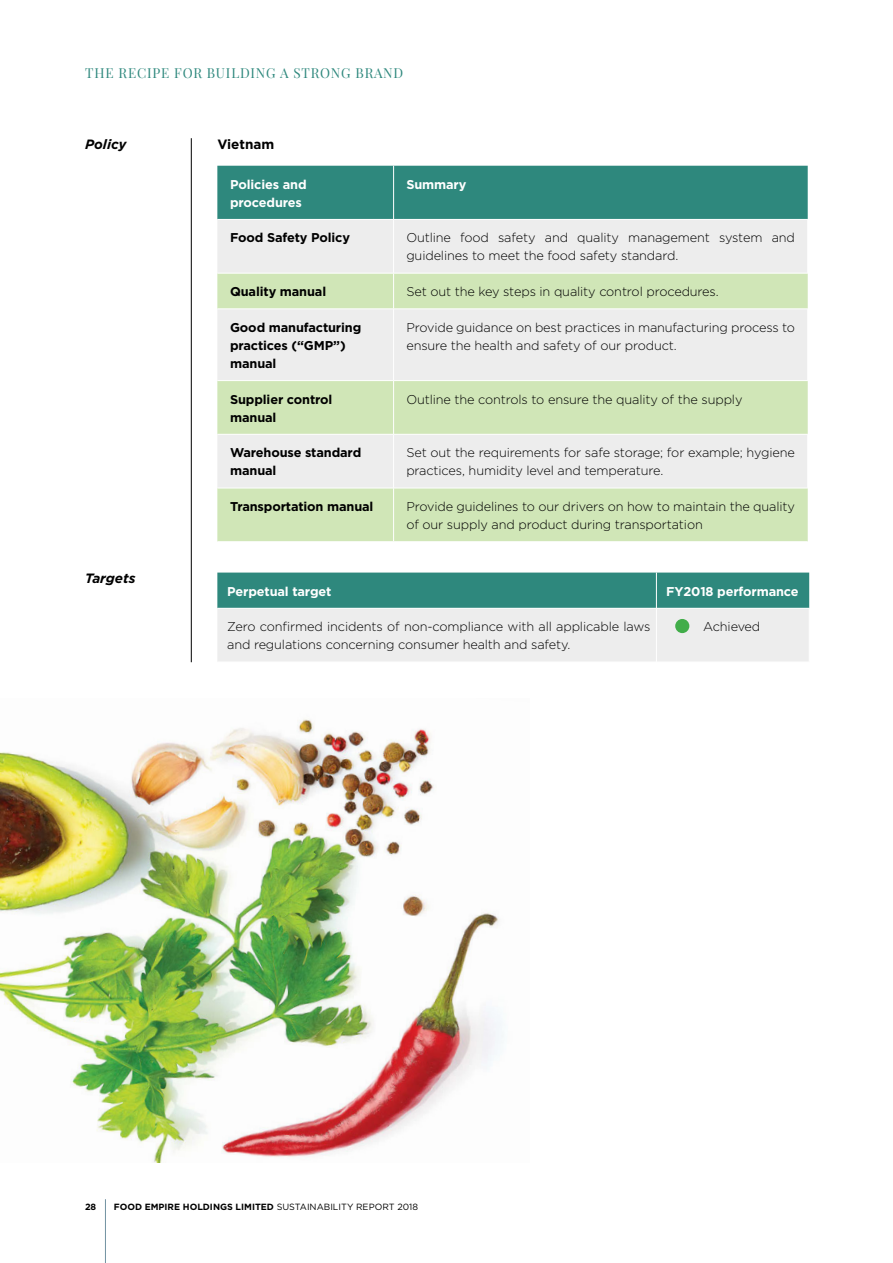
<style>
.page{position:relative;width:893px;height:1263px;background:#fff}
.page>*{position:absolute;margin:0;border:0;box-sizing:border-box;transform-origin:0 0}
.t1{font:13.5px "Playfair Display";letter-spacing:.06em;color:#2e887d}
.t2{font:italic 700 13.5px "Gotham";color:#000}
.t3{font:700 13.5px "Gotham";color:#000}
.t4{font:300 12.75px/18px "Gotham";letter-spacing:-.01em;color:#000}
.t5{font:700 12.75px/18px "Gotham";letter-spacing:-.01em;color:#000}
.t6{font:700 12.75px/18px "Gotham";letter-spacing:-.01em;color:#fff}
.t7{font:700 9px "Gotham";color:#000}
.s1{font-weight:400}
</style>
<div class="page">
<img style="left:0;top:719px;width:504px;height:444px">
<hr style="left:191px;top:138px;width:1px;height:524px;background:#000">
<div style="left:217px;top:166px;width:591px;height:53px;background:#2e887d"></div>
<div style="left:217px;top:220px;width:590px;height:53px;background:#ededed"></div>
<svg style="left:217px;top:274px;width:591px;height:267px;background:#dde9d0"></svg>
<hr style="left:393px;top:166px;width:1px;height:53px;background:#fff">
<hr style="left:807px;top:309px;width:1px;height:71px;background:#fff">
<hr style="left:807px;top:434px;width:1px;height:54px;background:#fff">
<hr style="left:393px;top:220px;width:1px;height:53px;background:#fff">
<hr style="left:393px;top:273px;width:1px;height:36px;background:#fff">
<hr style="left:217px;top:309px;width:177px;height:1px;background:#fff">
<hr style="left:394px;top:309px;width:414px;height:1px;background:#fff">
<hr style="left:393px;top:309px;width:1px;height:71px;background:#fff">
<hr style="left:217px;top:380px;width:177px;height:1px;background:#fff">
<hr style="left:394px;top:380px;width:414px;height:1px;background:#fff">
<hr style="left:393px;top:381px;width:1px;height:53px;background:#fff">
<hr style="left:217px;top:434px;width:177px;height:1px;background:#fff">
<hr style="left:394px;top:434px;width:414px;height:1px;background:#fff">
<hr style="left:393px;top:434px;width:1px;height:54px;background:#fff">
<hr style="left:217px;top:488px;width:177px;height:1px;background:#fff">
<hr style="left:394px;top:488px;width:414px;height:1px;background:#fff">
<hr style="left:393px;top:488px;width:1px;height:53px;background:#fff">
<svg style="left:217px;top:573px;width:592px;height:88px;background:#a0c4c0"></svg>
<hr style="left:656px;top:573px;width:1px;height:35px;background:#fff">
<hr style="left:217px;top:608px;width:439px;height:1px;background:#fff">
<hr style="left:656px;top:608px;width:153px;height:1px;background:#fff">
<hr style="left:656px;top:608px;width:1px;height:54px;background:#fff">
<div style="left:675px;top:619px;width:14px;height:14px;background:#41ad49;border-radius:50%"></div>
<hr style="left:105px;top:1199px;width:1px;height:64px;background:#7292a2">
<p class="t1" style="left:85px;top:65px;width:320px">THE RECIPE FOR BUILDING A STRONG BRAND</p>
<p class="t2" style="left:85px;top:135px;width:43px">Policy</p>
<p class="t3" style="left:217px;top:135px;width:59px">Vietnam</p>
<p class="t2" style="left:85px;top:570px;width:52px">Targets</p>
<p class="t6" style="left:230px;top:175px;width:78px">Policies and procedures</p>
<p class="t6" style="left:406px;top:175px;width:62px">Summary</p>
<p class="t5" style="left:230px;top:229px;width:121px">Food Safety Policy</p>
<p class="t4" style="left:406px;top:229px;width:390px">Outline food safety and quality management system and guidelines to meet the food safety standard.</p>
<p class="t5" style="left:230px;top:282px;width:98px">Quality manual</p>
<p class="t4" style="left:406px;top:282px;width:314px">Set out the key steps in quality control procedures.</p>
<p class="t5" style="left:230px;top:318px;width:133px">Good manufacturing practices (“GMP”) manual</p>
<p class="t4" style="left:406px;top:318px;width:390px">Provide guidance on best practices in manufacturing process to ensure the health and safety of our product.</p>
<p class="t5" style="left:230px;top:390px;width:104px">Supplier control manual</p>
<p class="t4" style="left:406px;top:390px;width:338px">Outline the controls to ensure the quality of the supply</p>
<p class="t5" style="left:230px;top:444px;width:133px">Warehouse standard manual</p>
<p class="t4" style="left:406px;top:443px;width:390px">Set out the requirements for safe storage; for example; hygiene practices, humidity level and temperature.</p>
<p class="t5" style="left:230px;top:497px;width:145px">Transportation manual</p>
<p class="t4" style="left:406px;top:497px;width:390px">Provide guidelines to our drivers on how to maintain the quality of our supply and product during transportation</p>
<p class="t6" style="left:227px;top:582px;width:106px">Perpetual target</p>
<p class="t6" style="left:666px;top:582px;width:134px">FY2018 performance</p>
<p class="t4" style="left:227px;top:617px;width:425px">Zero confirmed incidents of non-compliance with all applicable laws and regulations concerning consumer health and safety.</p>
<p class="t4" style="left:703px;top:617px;width:59px">Achieved</p>
<p class="t7" style="left:85px;top:1201px;width:13px">28</p>
<p class="t7" style="left:114px;top:1201px;width:306px">FOOD EMPIRE HOLDINGS LIMITED <span class="s1">SUSTAINABILITY REPORT 2018</span></p>
</div>
